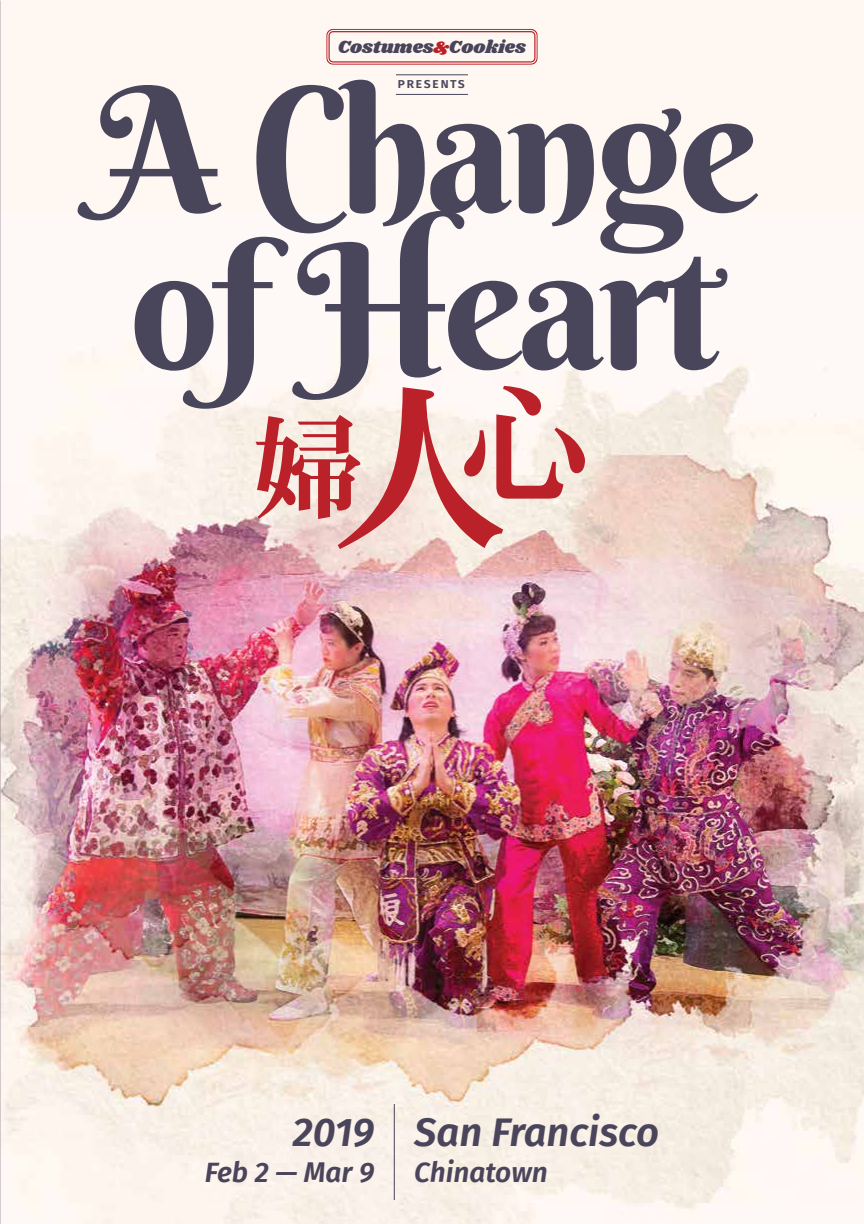
<style>
.page{position:relative;width:864px;height:1224px;background:#fff8f2}
.page>*{position:absolute;margin:0;border:0;box-sizing:border-box;transform-origin:0 0}
.t1{font:174.4px/157px "Berkshire Swash";letter-spacing:-.035em;color:#49455b}
.t2{font:112.8px "Heisei Min Std W7";color:#ba2129}
.t3{font:italic 600 40px "Fira Sans";color:#4a455b}
.t4{font:italic 600 28px "Fira Sans";color:#4a455b}
.t5{font:18.2px "Shrikhand";color:#48445a}
.t6{font:500 14px "Fira Sans";letter-spacing:.1em;color:#4a455b}
.s1{color:#bb2027}
.s2{font-size:189.4px}
</style>
<div class="page">
<img style="left:0;top:211px;width:864px;height:1013px">
<svg style="left:326px;top:29px;width:212px;height:36px"></svg>
<hr style="left:394px;top:1104px;width:1px;height:96px;background:#49455b">
<hr style="left:396px;top:74px;width:72px;height:1px;background:#49455b">
<hr style="left:396px;top:94px;width:72px;height:1px;background:#49455b">
<p class="t5" style="left:338px;top:34px;width:190px">Costumes<span class="s1">&amp;</span>Cookies</p>
<h1 class="t1" style="left:92px;top:71px;width:669px">A Change of Heart</h1>
<p class="t6" style="left:397px;top:74px;width:69px">PRESENTS</p>
<h2 class="t2" style="left:251px;top:396px;width:341px">婦<span class="s2">人</span><sup>心</sup></h2>
<h3 class="t3" style="left:293px;top:1109px;width:83px">2019</h3>
<p class="t4" style="left:205px;top:1156px;width:171px">Feb 2 — Mar 9</p>
<h3 class="t3" style="left:414px;top:1109px;width:246px">San Francisco</h3>
<p class="t4" style="left:414px;top:1156px;width:135px">Chinatown</p>
</div>
